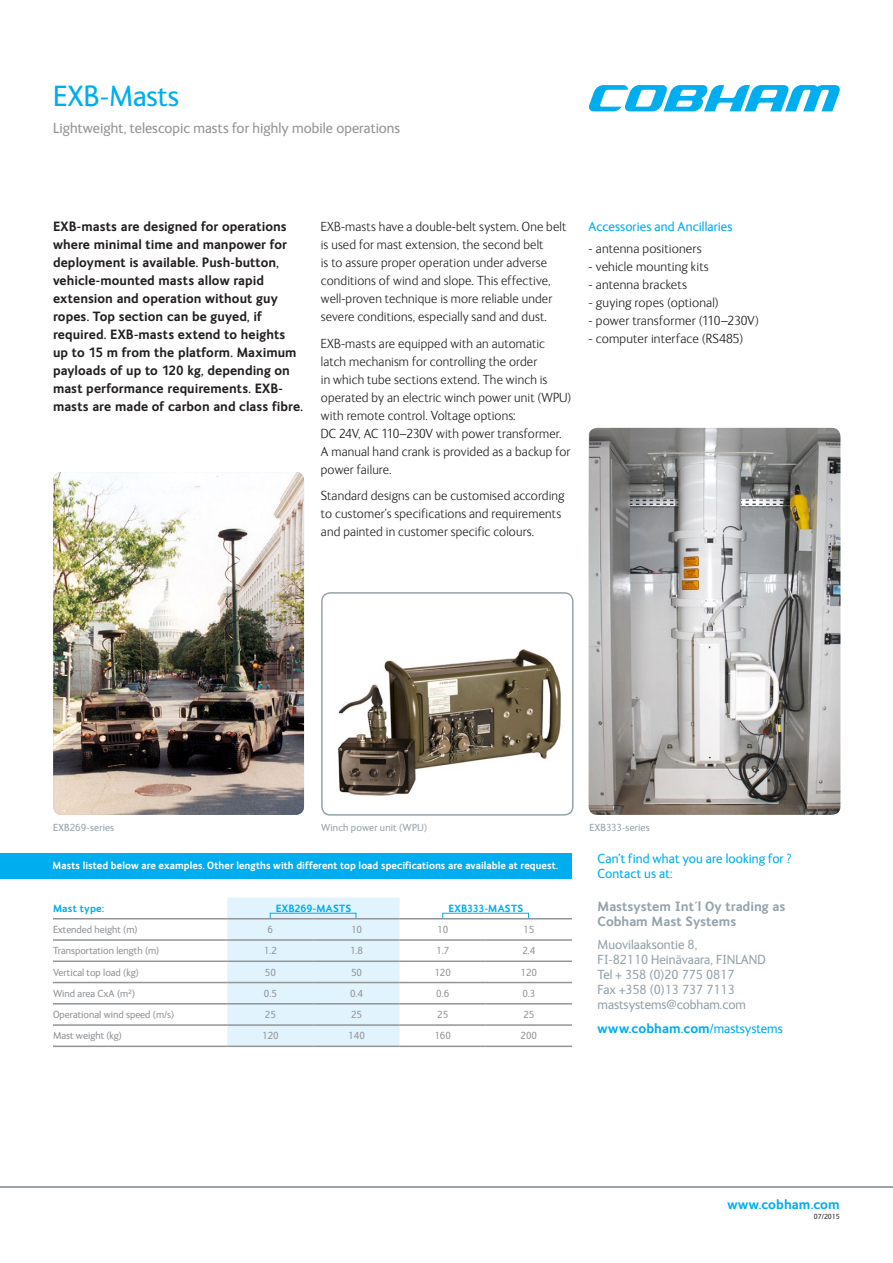
<style>
.page{position:relative;width:893px;height:1263px;background:#fff}
.page>*{position:absolute;margin:0;border:0;box-sizing:border-box;transform-origin:0 0}
.t1{font:30px "FS Ingrid";letter-spacing:.005em;color:#00aeef}
.t2{font:15px "FS Ingrid";letter-spacing:.005em;color:#939598}
.t3{font:300 13.5px/18px "FS Ingrid";letter-spacing:.01em;color:#231f20}
.t4{font:700 13.5px/18px "FS Ingrid";letter-spacing:.005em;color:#231f20}
.t5{font:13.5px/15px "FS Ingrid";color:#95a3ab}
.t6{font:13.5px/15px "FS Ingrid";letter-spacing:.01em;color:#00aeef}
.t7{font:700 13.5px/15px "FS Ingrid";color:#95a3ab}
.t8{font:700 13.5px "FS Ingrid";letter-spacing:.01em;color:#00aeef}
.t9{font:10.5px "FS Ingrid";color:#939598}
.t10{font:700 10.5px "FS Ingrid";letter-spacing:.005em;color:#fff}
.t11{font:10.5px "FS Ingrid";letter-spacing:.015em;color:#95a3ab}
.t12{font:700 10.5px "FS Ingrid";letter-spacing:.02em;color:#00aeef}
.t13{font:7.5px "FS Ingrid";color:#231f20}
.s1{font-weight:400}
</style>
<div class="page">
<svg style="left:589px;top:85px;width:251px;height:26px"></svg>
<hr style="left:0;top:1186px;width:893px;height:2px;background:#95a3ab">
<img style="left:53px;top:472px;width:251px;height:343px">
<img style="left:589px;top:428px;width:251px;height:387px">
<hr style="left:53px;top:918px;width:174px;height:1px;background:#939598">
<hr style="left:400px;top:918px;width:86px;height:1px;background:#939598">
<hr style="left:486px;top:918px;width:86px;height:1px;background:#939598">
<hr style="left:53px;top:939px;width:174px;height:2px;background:#939598">
<hr style="left:400px;top:939px;width:86px;height:2px;background:#939598">
<hr style="left:486px;top:939px;width:86px;height:2px;background:#939598">
<hr style="left:53px;top:960px;width:174px;height:2px;background:#939598">
<hr style="left:400px;top:960px;width:86px;height:2px;background:#939598">
<hr style="left:486px;top:960px;width:86px;height:2px;background:#939598">
<hr style="left:53px;top:982px;width:174px;height:1px;background:#939598">
<hr style="left:400px;top:982px;width:86px;height:1px;background:#939598">
<hr style="left:486px;top:982px;width:86px;height:1px;background:#939598">
<hr style="left:53px;top:1003px;width:174px;height:1px;background:#939598">
<hr style="left:400px;top:1003px;width:86px;height:1px;background:#939598">
<hr style="left:486px;top:1003px;width:86px;height:1px;background:#939598">
<hr style="left:53px;top:1024px;width:174px;height:2px;background:#939598">
<hr style="left:400px;top:1024px;width:86px;height:2px;background:#939598">
<hr style="left:486px;top:1024px;width:86px;height:2px;background:#939598">
<hr style="left:53px;top:1045px;width:174px;height:2px;background:#939598">
<hr style="left:227px;top:1045px;width:86px;height:2px;background:#939598">
<hr style="left:313px;top:1045px;width:87px;height:2px;background:#939598">
<hr style="left:400px;top:1045px;width:86px;height:2px;background:#939598">
<hr style="left:486px;top:1045px;width:86px;height:2px;background:#939598">
<svg style="left:227px;top:897px;width:173px;height:149px;background:#dbedf6"></svg>
<hr style="left:443px;top:913px;width:86px;height:1px;background:#00aeef">
<img style="left:324px;top:649px;width:249px;height:166px">
<div style="left:321px;top:592px;width:252px;height:224px;border:2px solid #95a3ab;border-radius:9px"></div>
<div style="left:0;top:853px;width:572px;height:26px;background:#00aeef"></div>
<h1 class="t1" style="left:53px;top:81px;width:128px">EXB-Masts</h1>
<p class="t2" style="left:53px;top:120px;width:349px">Lightweight, telescopic masts for highly mobile operations</p>
<p class="t4" style="left:53px;top:218px;width:251px">EXB-masts are designed for operations where minimal time and manpower for deployment is available. Push-button, vehicle-mounted masts allow rapid extension and operation without guy ropes. Top section can be guyed, if required. EXB-masts extend to heights up to 15 m from the platform. Maximum payloads of up to 120 kg, depending on mast performance requirements. EXB&shy;masts are made of carbon and class fibre.</p>
<p class="t3" style="left:321px;top:218px;width:247px">EXB-masts have a double-belt system. One belt is used for mast extension, the second belt<br>is to assure proper operation under adverse conditions of wind and slope. This effective, well-proven technique is more reliable under severe conditions, especially sand and dust.</p>
<p class="t3" style="left:321px;top:334px;width:252px">EXB-masts are equipped with an automatic latch mechanism for controlling the order<br>in which tube sections extend. The winch is operated by an electric winch power unit (WPU) with remote control. Voltage options:<br>DC 24V, AC 110–230V with power transformer.<br>A manual hand crank is provided as a backup for power failure.</p>
<p class="t3" style="left:321px;top:487px;width:245px">Standard designs can be customised according to customer’s specifications and requirements and painted in customer specific colours.</p>
<p class="t6" style="left:589px;top:219px;width:145px">Accessories and Ancillaries</p>
<p class="t3" style="left:589px;top:240px;width:115px">- antenna positioners</p>
<p class="t3" style="left:589px;top:258px;width:122px">- vehicle mounting kits</p>
<p class="t3" style="left:589px;top:276px;width:100px">- antenna brackets</p>
<p class="t3" style="left:589px;top:294px;width:132px">- guying ropes (optional)</p>
<p class="t3" style="left:589px;top:312px;width:172px">- power transformer (110–230V)</p>
<p class="t3" style="left:589px;top:330px;width:156px">- computer interface (RS485)</p>
<p class="t11" style="left:53px;top:822px;width:63px">EXB269-series</p>
<p class="t11" style="left:321px;top:822px;width:108px">Winch power unit (WPU)</p>
<p class="t11" style="left:589px;top:822px;width:62px">EXB333-series</p>
<p class="t10" style="left:53px;top:859px;width:507px">Masts listed below are examples. Other lengths with different top load specifications are available at request.</p>
<p class="t6" style="left:598px;top:851px;width:195px">Can’t find what you are looking for ?<br>Contact us at:</p>
<p class="t7" style="left:598px;top:898px;width:189px">Mastsystem Int´l Oy trading as<br>Cobham Mast Systems</p>
<p class="t5" style="left:598px;top:937px;width:170px">Muovilaaksontie 8,<br>FI-82110 Heinävaara, FINLAND<br>Tel + 358 (0)20 775 0817<br>Fax +358 (0)13 737 7113 mastsystems@cobham.com</p>
<p class="t8" style="left:598px;top:1020px;width:187px">www.cobham.com<span class="s1">/mastsystems</span></p>
<p class="t12" style="left:53px;top:902px;width:53px">Mast type:</p>
<p class="t12" style="left:276px;top:902px;width:77px">EXB269-MASTS</p>
<p class="t12" style="left:448px;top:902px;width:76px">EXB333-MASTS</p>
<p class="t9" style="left:53px;top:924px;width:86px">Extended height (m)</p>
<p class="t9" style="left:268px;top:924px;width:7px">6</p>
<p class="t9" style="left:351px;top:924px;width:13px">10</p>
<p class="t9" style="left:437px;top:924px;width:13px">10</p>
<p class="t9" style="left:523px;top:924px;width:13px">15</p>
<p class="t9" style="left:53px;top:945px;width:108px">Transportation length (m)</p>
<p class="t9" style="left:264px;top:945px;width:15px">1.2</p>
<p class="t9" style="left:350px;top:945px;width:15px">1.8</p>
<p class="t9" style="left:436px;top:945px;width:15px">1.7</p>
<p class="t9" style="left:522px;top:945px;width:15px">2.4</p>
<p class="t9" style="left:53px;top:966px;width:87px">Vertical top load (kg)</p>
<p class="t9" style="left:265px;top:966px;width:13px">50</p>
<p class="t9" style="left:351px;top:966px;width:13px">50</p>
<p class="t9" style="left:434px;top:966px;width:18px">120</p>
<p class="t9" style="left:521px;top:966px;width:18px">120</p>
<p class="t9" style="left:53px;top:988px;width:84px">Wind area CxA (m²)</p>
<p class="t9" style="left:264px;top:988px;width:14px">0.5</p>
<p class="t9" style="left:350px;top:988px;width:14px">0.4</p>
<p class="t9" style="left:436px;top:988px;width:14px">0.6</p>
<p class="t9" style="left:522px;top:988px;width:14px">0.3</p>
<p class="t9" style="left:53px;top:1009px;width:123px">Operational wind speed (m/s)</p>
<p class="t9" style="left:265px;top:1009px;width:13px">25</p>
<p class="t9" style="left:351px;top:1009px;width:13px">25</p>
<p class="t9" style="left:437px;top:1009px;width:13px">25</p>
<p class="t9" style="left:523px;top:1009px;width:13px">25</p>
<p class="t9" style="left:53px;top:1030px;width:70px">Mast weight (kg)</p>
<p class="t9" style="left:262px;top:1030px;width:18px">120</p>
<p class="t9" style="left:348px;top:1030px;width:18px">140</p>
<p class="t9" style="left:434px;top:1030px;width:18px">160</p>
<p class="t9" style="left:521px;top:1030px;width:18px">200</p>
<p class="t8" style="left:727px;top:1197px;width:114px">www.cobham.com</p>
<p class="t13" style="left:814px;top:1212px;width:27px">07/2015</p>
</div>
